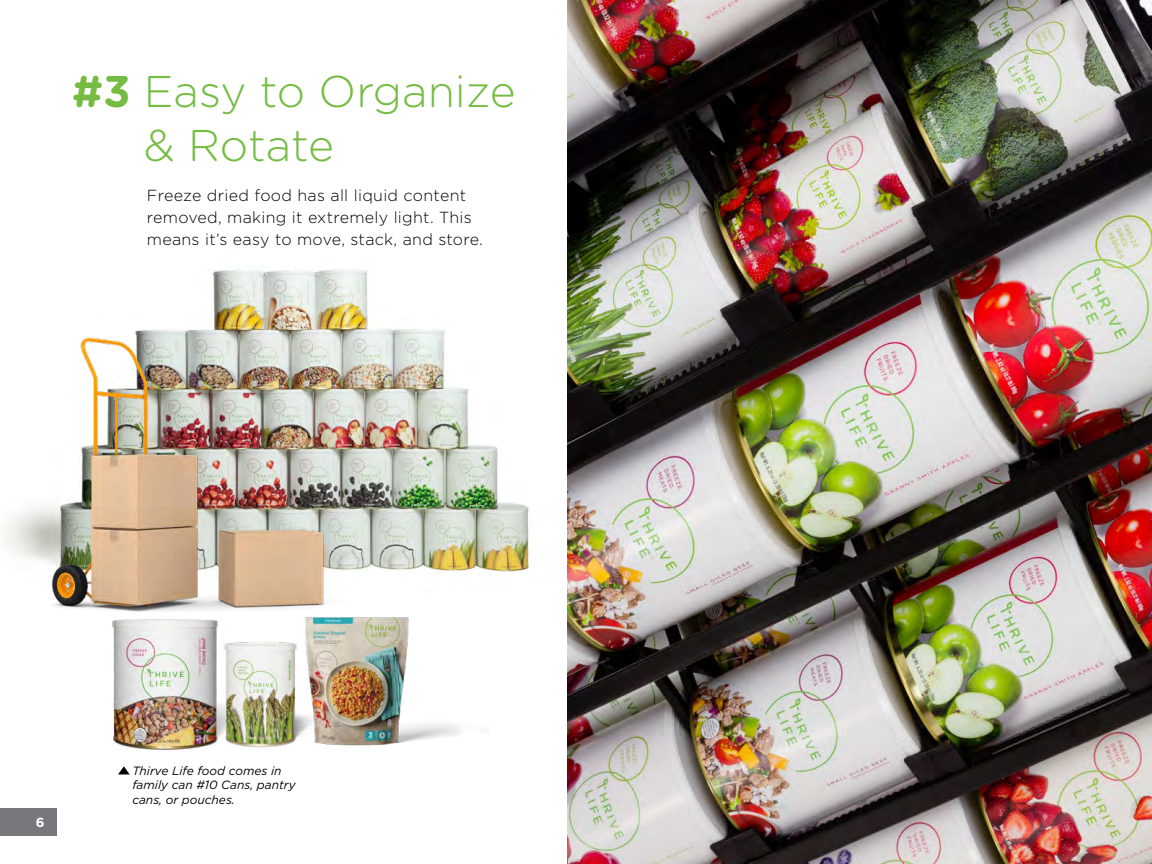
<style>
.page{position:relative;width:1152px;height:864px;background:#fff}
.page>*{position:absolute;margin:0;border:0;box-sizing:border-box;transform-origin:0 0}
.t1{font:300 44.4px/53.2px "Gotham Rounded";color:#76bc43}
.t2{font:300 16px/22px "Gotham";letter-spacing:.02em;color:#000}
.t3{font:700 13.2px "Gotham Rounded";color:#fff}
.t4{font:italic 12px/14.4px "Gotham";color:#000}
.s1{font-weight:700}
</style>
<div class="page">
<img style="left:212px;top:129px;width:356px;height:464px">
<img style="left:4px;top:325px;width:352px;height:283px">
<img style="left:75px;top:595px;width:150px;height:155px">
<img style="left:186px;top:611px;width:39px;height:139px">
<img style="left:225px;top:592px;width:265px;height:156px">
<svg style="left:118px;top:766px;width:12px;height:8px"></svg>
<img style="left:568px;top:0;width:584px;height:864px">
<div style="left:0;top:808px;width:56px;height:28px;background:#77787b"></div>
<h1 class="t1" style="left:144px;top:63px;width:373px;text-indent:-72px"><span class="s1">#3</span> Easy to Organize &amp; Rotate</h1>
<p class="t2" style="left:147px;top:184px;width:338px">Freeze dried food has all liquid content removed, making it extremely light. This means it’s easy to move, stack, and store.</p>
<p class="t3" style="left:36px;top:813px;width:10px">6</p>
<p class="t4" style="left:132px;top:763px;width:165px">Thirve Life food comes in family can #10 Cans, pantry cans, or pouches.</p>
</div>
